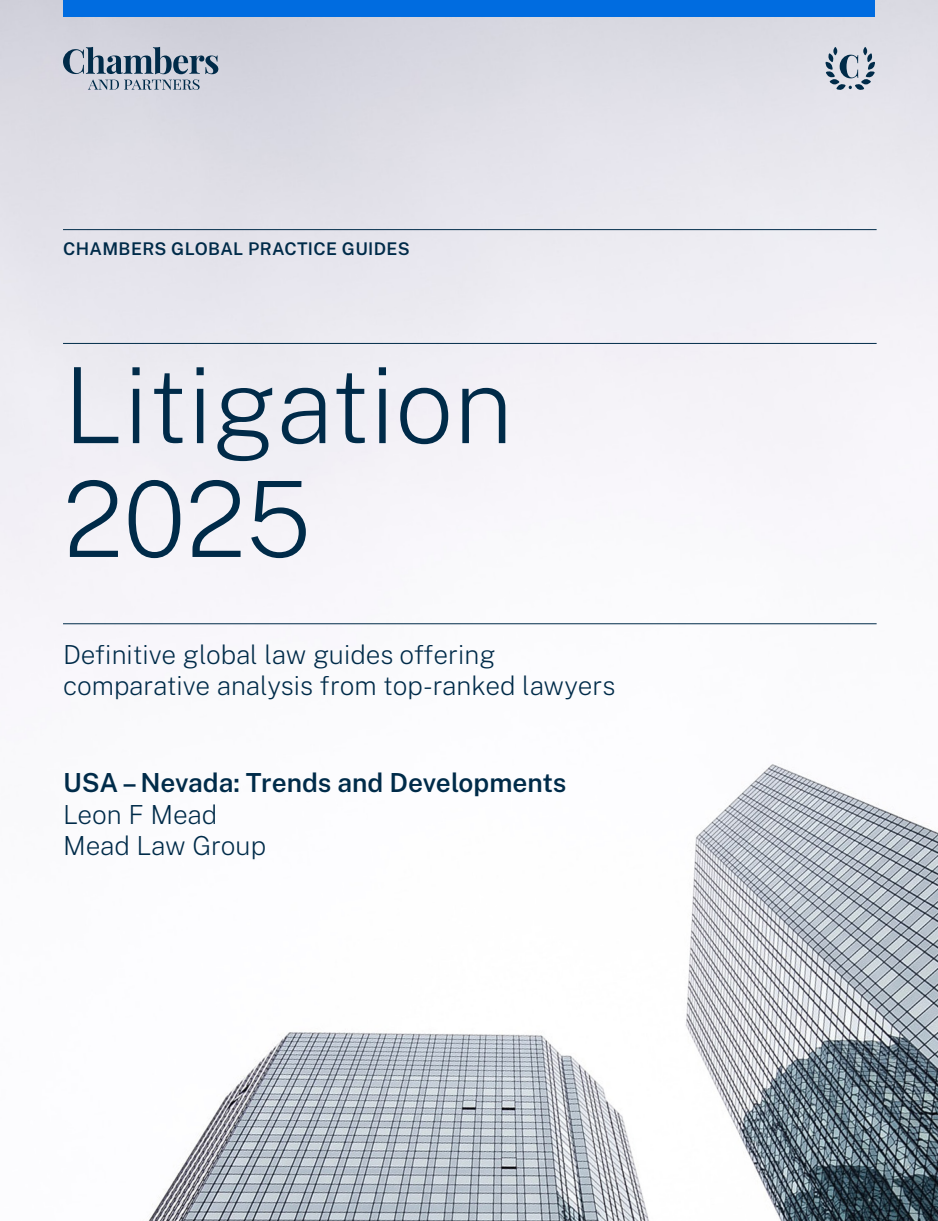
<style>
.page{position:relative;width:938px;height:1221px;background:#fff}
.page>*{position:absolute;margin:0;border:0;box-sizing:border-box;transform-origin:0 0}
._01_Large_Heading{font:200 105px/113.8px "Public Sans";color:#002b49}
._02_Subheading{font:200 26.25px/31.5px "Public Sans";color:#002b49}
._02_Subheading_w_o_rule{font:600 26.25px/31.5px "Public Sans";color:#002b49}
._00_Small_Header{font:600 17.5px "Public Sans";letter-spacing:.02em;color:#002b49}
.s1{font-weight:200}
</style>
<div class="page">
<img style="left:0;top:0;width:938px;height:1220px">
<div style="left:63px;top:0;width:812px;height:17px;background:#006ce0"></div>
<svg style="left:825px;top:47px;width:50px;height:43px"></svg>
<svg style="left:63px;top:47px;width:155px;height:43px"></svg>
<hr style="left:63px;top:229px;width:813px;height:1px;background:#002b49">
<hr style="left:63px;top:343px;width:813px;height:1px;background:#002b49">
<hr style="left:63px;top:623px;width:813px;height:1px;background:#002b49">
<p class="_00_Small_Header" style="left:63px;top:235px;width:348px">CHAMBERS GLOBAL PRACTICE GUIDES</p>
<p class="_01_Large_Heading" style="left:63px;top:341px;width:451px">Litigation<br>2025</p>
<p class="_02_Subheading" style="left:63px;top:637px;width:554px">Definitive global law guides offering comparative analysis from top-ranked lawyers</p>
<p class="_02_Subheading_w_o_rule" style="left:63px;top:765px;width:505px">USA – Nevada: Trends and Developments<br><span class="s1">Leon F Mead<br>Mead Law Group</span></p>
</div>
